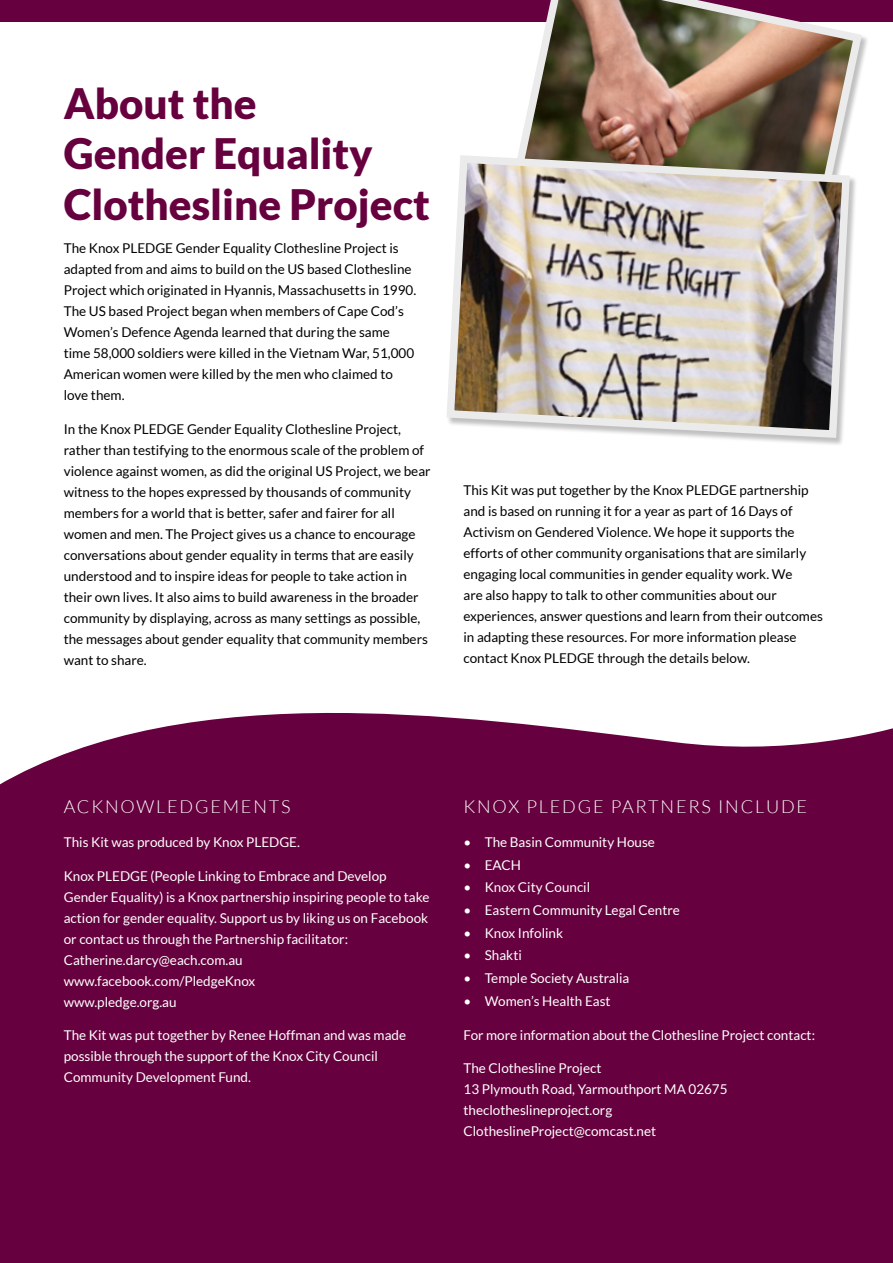
<style>
.page{position:relative;width:893px;height:1263px;background:#fff}
.page>*{position:absolute;margin:0;border:0;box-sizing:border-box;transform-origin:0 0}
.t1{font:900 42px/50.4px "Lato";color:#67003e}
.t2{font:300 18px "Lato";letter-spacing:.1em;color:#fff}
.t3{font:13.5px/21px "Lato";color:#000}
.t4{font:13.5px/21px "Lato";color:#fff}
</style>
<div class="page">
<div style="left:0;top:0;width:893px;height:21px;background:#67003e"></div>
<div style="left:0;top:712px;width:893px;height:551px;background:#67003e"></div>
<img style="left:509px;top:0;width:357px;height:151px">
<img style="left:447px;top:151px;width:407px;height:291px">
<h1 class="t1" style="left:64px;top:77px;width:368px">About the<br>Gender Equality<br>Clothesline Project</h1>
<p class="t3" style="left:64px;top:238px;width:354px">The Knox PLEDGE Gender Equality Clothesline Project is adapted from and aims to build on the US based Clothesline Project which originated in Hyannis, Massachusetts in 1990.<br>The US based Project began when members of Cape Cod’s Women’s Defence Agenda learned that during the same time 58,000 soldiers were killed in the Vietnam War, 51,000<br>American women were killed by the men who claimed to love them.</p>
<p class="t3" style="left:64px;top:419px;width:368px">In the Knox PLEDGE Gender Equality Clothesline Project, rather than testifying to the enormous scale of the problem of violence against women, as did the original US Project, we bear witness to the hopes expressed by thousands of community members for a world that is better, safer and fairer for all women and men. The Project gives us a chance to encourage conversations about gender equality in terms that are easily understood and to inspire ideas for people to take action in their own lives. It also aims to build awareness in the broader community by displaying, across as many settings as possible, the messages about gender equality that community members want to share.</p>
<p class="t3" style="left:463px;top:480px;width:361px">This Kit was put together by the Knox PLEDGE partnership and is based on running it for a year as part of 16 Days of Activism on Gendered Violence. We hope it supports the efforts of other community organisations that are similarly engaging local communities in gender equality work. We<br>are also happy to talk to other communities about our experiences, answer questions and learn from their outcomes in adapting these resources. For more information please contact Knox PLEDGE through the details below.</p>
<h2 class="t2" style="left:64px;top:797px;width:228px">ACKNOWLEDGEMENTS</h2>
<p class="t4" style="left:64px;top:831px;width:238px">This Kit was produced by Knox PLEDGE.</p>
<p class="t4" style="left:64px;top:865px;width:367px">Knox PLEDGE (People Linking to Embrace and Develop Gender Equality) is a Knox partnership inspiring people to take action for gender equality. Support us by liking us on Facebook or contact us through the Partnership facilitator:<br>Catherine.darcy@each.com.au www.facebook.com/PledgeKnox<br>www.pledge.org.au</p>
<p class="t4" style="left:64px;top:1025px;width:344px">The Kit was put together by Renee Hoffman and was made possible through the support of the Knox City Council<br>Community Development Fund.</p>
<h2 class="t2" style="left:463px;top:797px;width:345px">KNOX PLEDGE PARTNERS INCLUDE</h2>
<p class="t4" style="left:463px;top:831px;width:193px">• The Basin Community House</p>
<p class="t4" style="left:463px;top:854px;width:59px">• EACH</p>
<p class="t4" style="left:463px;top:877px;width:128px">• Knox City Council</p>
<p class="t4" style="left:463px;top:899px;width:218px">• Eastern Community Legal Centre</p>
<p class="t4" style="left:463px;top:922px;width:101px">• Knox Infolink</p>
<p class="t4" style="left:463px;top:945px;width:60px">• Shakti</p>
<p class="t4" style="left:463px;top:968px;width:167px">• Temple Society Australia</p>
<p class="t4" style="left:463px;top:990px;width:149px">• Women’s Health East</p>
<p class="t4" style="left:463px;top:1024px;width:353px">For more information about the Clothesline Project contact:</p>
<p class="t4" style="left:463px;top:1058px;width:266px">The Clothesline Project<br>13 Plymouth Road, Yarmouthport MA 02675 theclotheslineproject.org<br>ClotheslineProject@comcast.net</p>
</div>
